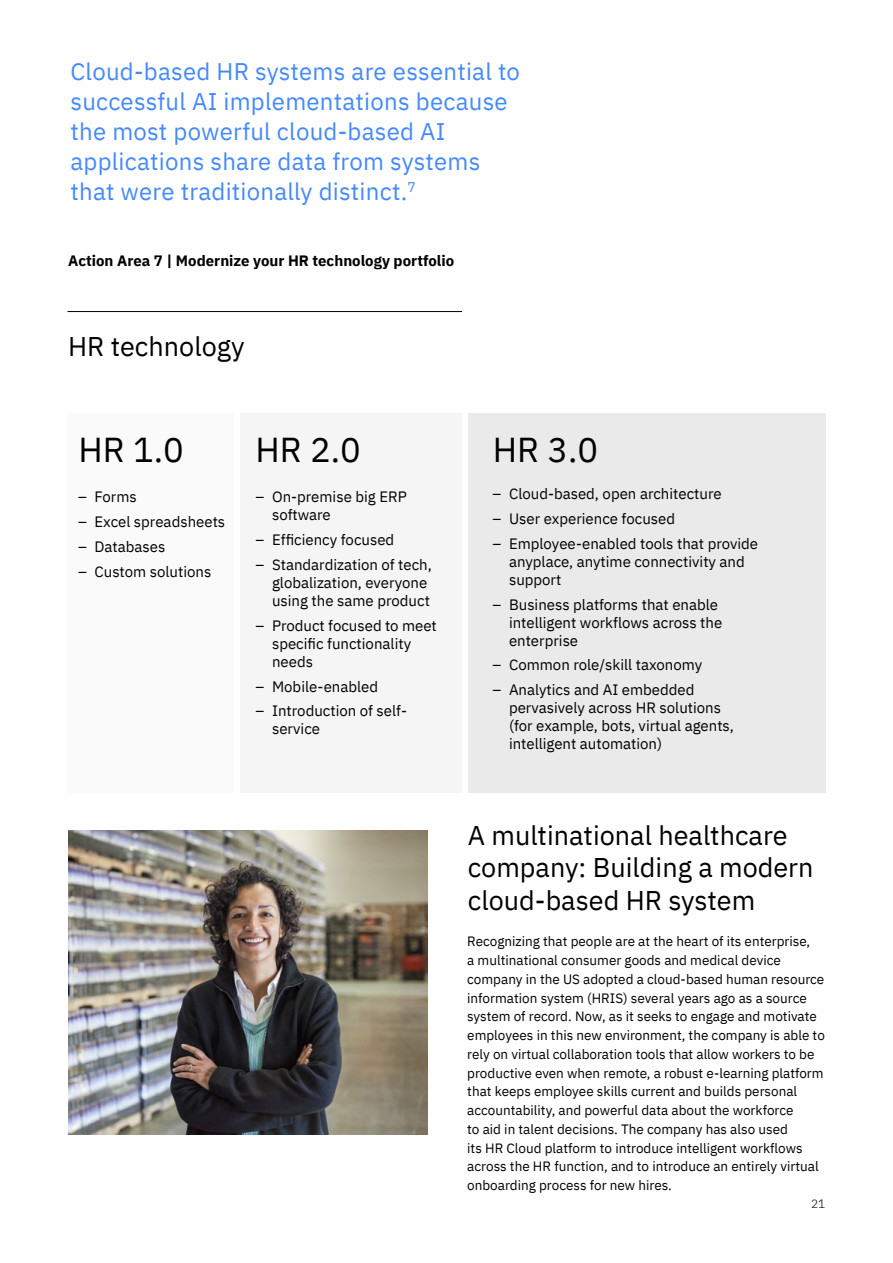
<style>
.page{position:relative;width:893px;height:1263px;background:#fff}
.page>*{position:absolute;margin:0;border:0;box-sizing:border-box;transform-origin:0 0}
.t1{font:34.5px "IBM Plex Sans";color:#000}
.t2{font:27px/32.4px "IBM Plex Sans";color:#000}
.t3{font:24px/30px "IBM Plex Sans";letter-spacing:.01em;color:#4589ff}
.t4{font:15px/18px "IBM Plex Sans";color:#000}
.t5{font:700 15px "IBM Plex Sans";color:#000}
.t6{font:13.5px/18.8px "IBM Plex Sans";color:#000}
.t7{font:300 12px "IBM Plex Sans";color:#000}
</style>
<div class="page">
<div style="left:68px;top:413px;width:166px;height:380px;background:#fafafa"></div>
<div style="left:240px;top:413px;width:222px;height:380px;background:#f5f5f5"></div>
<hr style="left:68px;top:311px;width:394px;height:1px;background:#000">
<div style="left:468px;top:413px;width:357px;height:380px;background:#eaeaea"></div>
<img style="left:68px;top:830px;width:360px;height:305px">
<h3 class="t3" style="left:70px;top:54px;width:451px">Cloud-based HR systems are essential to successful AI implementations because the most powerful cloud-based AI applications share data from systems that were traditionally distinct.<sup>7</sup></h3>
<p class="t5" style="left:68px;top:249px;width:388px">Action Area 7 | Modernize your HR technology portfolio</p>
<h2 class="t2" style="left:68px;top:328px;width:178px">HR technology</h2>
<h1 class="t1" style="left:79px;top:424px;width:107px">HR 1.0</h1>
<p class="t4" style="left:78px;top:487px;width:60px">– Forms</p>
<p class="t4" style="left:78px;top:512px;width:149px">– Excel spreadsheets</p>
<p class="t4" style="left:78px;top:536px;width:89px">– Databases</p>
<p class="t4" style="left:78px;top:561px;width:135px">– Custom solutions</p>
<h1 class="t1" style="left:256px;top:424px;width:107px">HR 2.0</h1>
<p class="t4" style="left:272px;top:487px;width:136px;text-indent:-16px">– On-premise big ERP software</p>
<p class="t4" style="left:256px;top:530px;width:140px">– Efficiency focused</p>
<p class="t4" style="left:272px;top:554px;width:161px;text-indent:-16px">– Standardization of tech, globalization, everyone using the same product</p>
<p class="t4" style="left:272px;top:615px;width:166px;text-indent:-16px">– Product focused to meet specific functionality needs</p>
<p class="t4" style="left:256px;top:676px;width:124px">– Mobile-enabled</p>
<p class="t4" style="left:272px;top:701px;width:137px;text-indent:-16px">– Introduction of self&shy;service</p>
<h1 class="t1" style="left:493px;top:424px;width:107px">HR 3.0</h1>
<p class="t4" style="left:492px;top:484px;width:231px">– Cloud-based, open architecture</p>
<p class="t4" style="left:492px;top:509px;width:184px">– User experience focused</p>
<p class="t4" style="left:509px;top:533px;width:251px;text-indent:-16px">– Employee-enabled tools that provide anyplace, anytime connectivity and support</p>
<p class="t4" style="left:509px;top:594px;width:215px;text-indent:-16px">– Business platforms that enable intelligent workflows across the enterprise</p>
<p class="t4" style="left:492px;top:655px;width:211px">– Common role/skill taxonomy</p>
<p class="t4" style="left:509px;top:680px;width:226px;text-indent:-16px">– Analytics and AI embedded pervasively across HR solutions (for example, bots, virtual agents, intelligent automation)</p>
<h2 class="t2" style="left:468px;top:817px;width:347px">A multinational healthcare company: Building a modern cloud-based HR system</h2>
<p class="t6" style="left:467px;top:931px;width:359px">Recognizing that people are at the heart of its enterprise,<br>a multinational consumer goods and medical device company in the US adopted a cloud-based human resource information system (HRIS) several years ago as a source system of record. Now, as it seeks to engage and motivate employees in this new environment, the company is able to rely on virtual collaboration tools that allow workers to be productive even when remote, a robust e-learning platform that keeps employee skills current and builds personal accountability, and powerful data about the workforce<br>to aid in talent decisions. The company has also used<br>its HR Cloud platform to introduce intelligent workflows across the HR function, and to introduce an entirely virtual onboarding process for new hires.</p>
<p class="t7" style="left:811px;top:1195px;width:16px">21</p>
</div>
